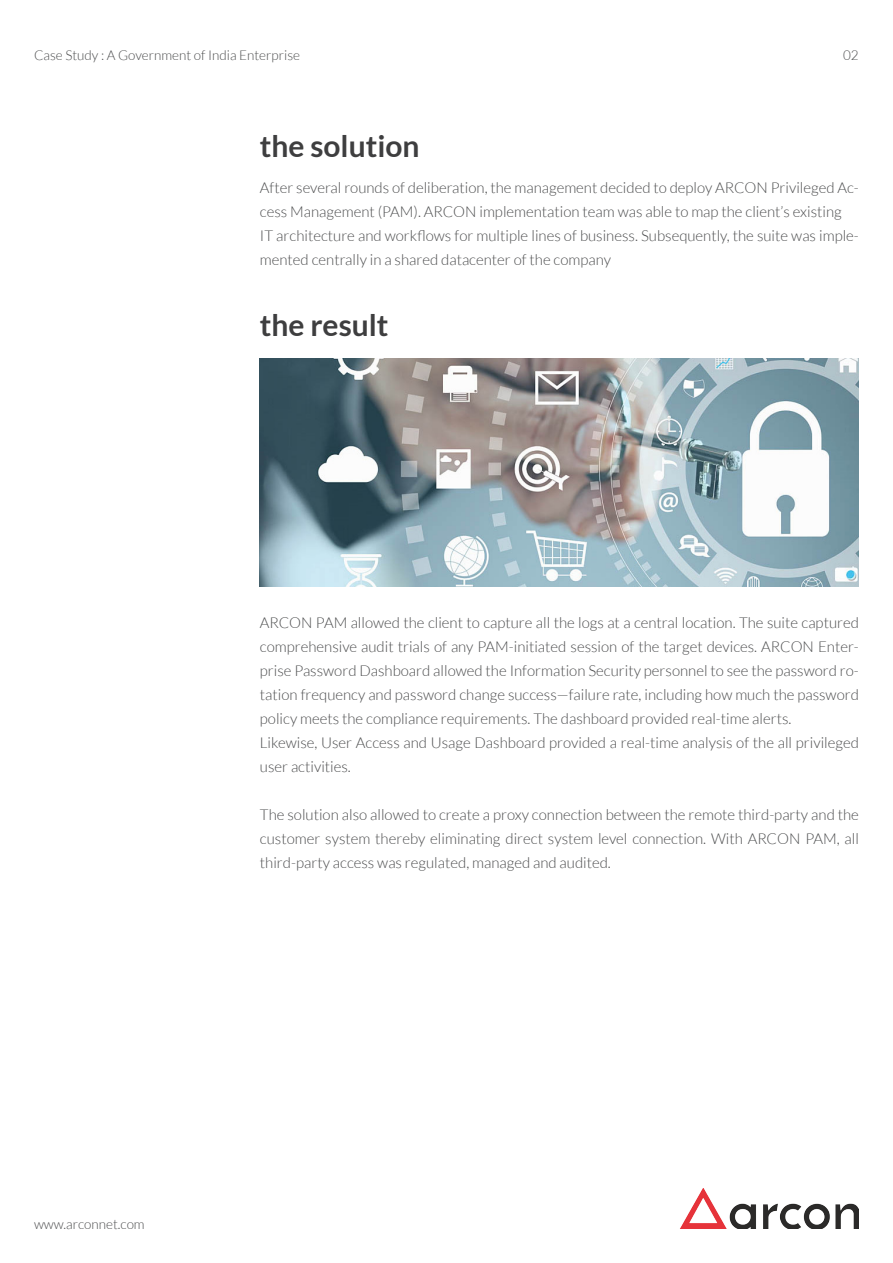
<style>
.page{position:relative;width:893px;height:1263px;background:#fff}
.page>*{position:absolute;margin:0;border:0;box-sizing:border-box;transform-origin:0 0}
.t1{font:700 30px "Lato";color:#3e3e3f}
.t2{font:300 15px/24px "Lato";color:#4b4c4d}
.t3{font:300 13.5px "Lato";color:#4b4c4d}
</style>
<div class="page">
<img style="left:680px;top:1188px;width:179px;height:41px">
<img style="left:260px;top:358px;width:599px;height:228px">
<p class="t3" style="left:34px;top:48px;width:268px">Case Study : A Government of India Enterprise</p>
<p class="t3" style="left:843px;top:48px;width:17px">02</p>
<p class="t1" style="left:260px;top:129px;width:161px">the solution</p>
<p class="t2" style="left:260px;top:175px;width:600px">After several rounds of deliberation, the management decided to deploy ARCON Privileged Ac&shy;cess Management (PAM). ARCON implementation team was able to map the client’s existing<br>IT architecture and workflows for multiple lines of business. Subsequently, the suite was imple&shy;mented centrally in a shared datacenter of the company</p>
<p class="t1" style="left:260px;top:307px;width:130px">the result</p>
<p class="t2" style="left:260px;top:611px;width:600px;text-align:justify">ARCON PAM allowed the client to capture all the logs at a central location. The suite captured comprehensive audit trials of any PAM-initiated session of the target devices. ARCON Enter&shy;prise Password Dashboard allowed the Information Security personnel to see the password ro&shy;tation frequency and password change success—failure rate, including how much the password policy meets the compliance requirements. The dashboard provided real-time alerts.</p>
<p class="t2" style="left:260px;top:731px;width:600px">Likewise, User Access and Usage Dashboard provided a real-time analysis of the all privileged user activities.</p>
<p class="t2" style="left:260px;top:803px;width:600px;text-align:justify">The solution also allowed to create a proxy connection between the remote third-party and the customer system thereby eliminating direct system level connection. With ARCON PAM, all third-party access was regulated, managed and audited.</p>
<p class="t3" style="left:34px;top:1217px;width:112px">www.arconnet.com</p>
</div>
